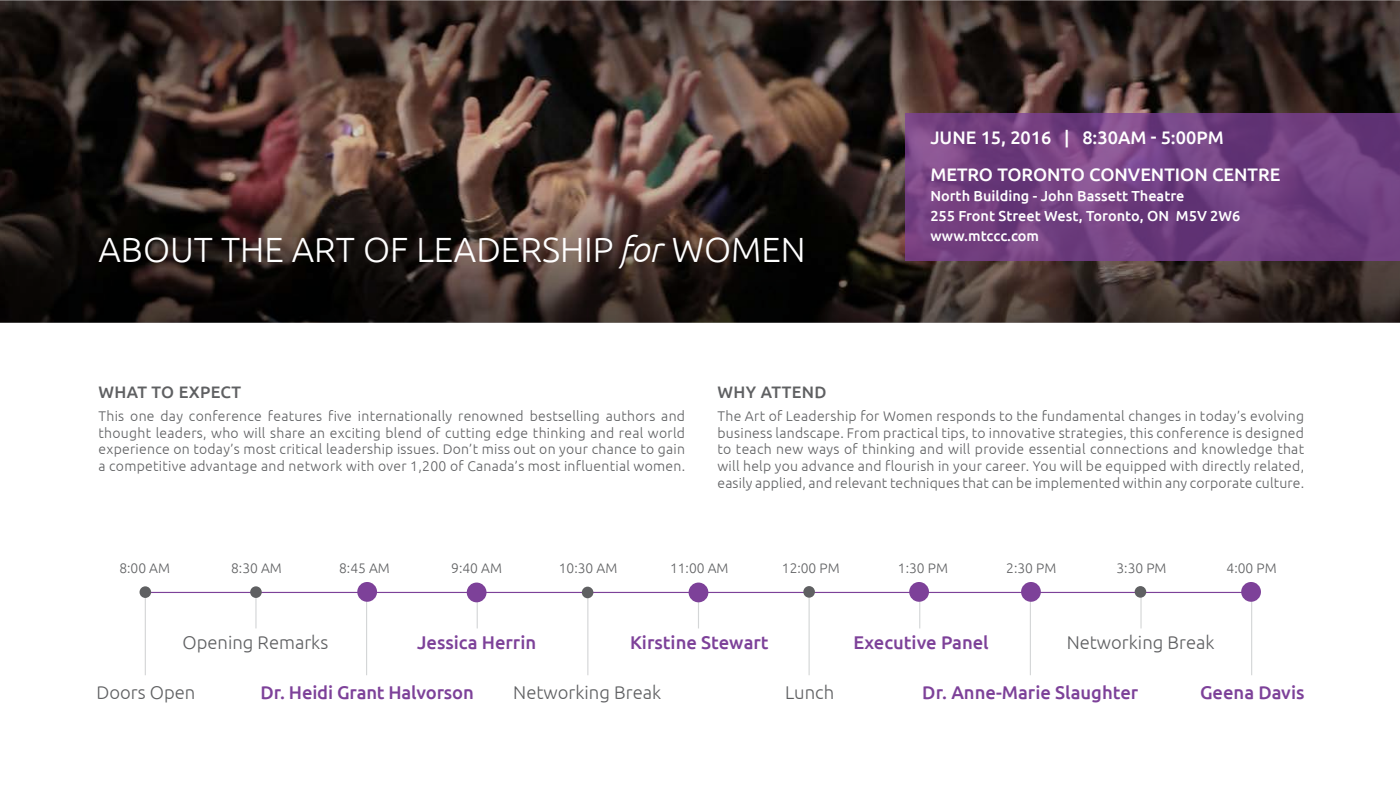
<style>
.page{position:relative;width:1400px;height:788px;background:#fff}
.page>*{position:absolute;margin:0;border:0;box-sizing:border-box;transform-origin:0 0}
.t1{font:300 35px "Ubuntu";color:#fff}
.t2{font:500 18.46px "Ubuntu";color:#7d4199}
.t3{font:300 18.46px "Ubuntu";color:#5f6062}
.t4{font:500 18.11px/36.8px "Ubuntu";color:#fff}
.t5{font:500 16.62px "Ubuntu";letter-spacing:.02em;color:#5f6062}
.t6{font:500 14.53px/19.9px "Ubuntu";color:#fff}
.t7{font:300 14px/16.8px "Ubuntu";letter-spacing:.015em;color:#5f6062;text-align:justify}
.t8{font:300 13.83px "Ubuntu";color:#5f6062}
.s1{font-style:italic}
</style>
<div class="page">
<svg style="left:0;top:0;width:1400px;height:322px;background:#362924"></svg>
<hr style="left:145px;top:593px;width:1px;height:82px;background:#d4d6d7">
<hr style="left:255px;top:593px;width:2px;height:35px;background:#d4d6d7">
<hr style="left:366px;top:593px;width:1px;height:82px;background:#d4d6d7">
<hr style="left:477px;top:593px;width:1px;height:35px;background:#d4d6d7">
<hr style="left:587px;top:593px;width:1px;height:82px;background:#d4d6d7">
<hr style="left:698px;top:593px;width:1px;height:35px;background:#d4d6d7">
<hr style="left:809px;top:593px;width:1px;height:82px;background:#d4d6d7">
<hr style="left:919px;top:593px;width:1px;height:35px;background:#d4d6d7">
<hr style="left:1030px;top:593px;width:1px;height:82px;background:#d4d6d7">
<hr style="left:1140px;top:593px;width:2px;height:35px;background:#d4d6d7">
<hr style="left:1251px;top:593px;width:1px;height:82px;background:#d4d6d7">
<hr style="left:146px;top:592px;width:1110px;height:1px;background:#7d4199">
<div style="left:250px;top:586px;width:12px;height:12px;background:#5f6062;border-radius:50%"></div>
<div style="left:357px;top:582px;width:20px;height:19px;background:#7d4199;border-radius:50%"></div>
<div style="left:582px;top:586px;width:11px;height:12px;background:#5f6062;border-radius:50%"></div>
<div style="left:803px;top:586px;width:12px;height:11px;background:#5f6062;border-radius:50%"></div>
<div style="left:1135px;top:586px;width:11px;height:11px;background:#5f6062;border-radius:50%"></div>
<div style="left:467px;top:582px;width:20px;height:20px;background:#7d4199;border-radius:50%"></div>
<div style="left:909px;top:582px;width:20px;height:19px;background:#7d4199;border-radius:50%"></div>
<div style="left:1021px;top:582px;width:20px;height:19px;background:#7d4199;border-radius:50%"></div>
<div style="left:1241px;top:582px;width:20px;height:19px;background:#7d4199;border-radius:50%"></div>
<div style="left:689px;top:582px;width:19px;height:20px;background:#7d4199;border-radius:50%"></div>
<div style="left:140px;top:586px;width:11px;height:12px;background:#5f6062;border-radius:50%"></div>
<svg style="left:906px;top:113px;width:494px;height:148px;background:#724081"></svg>
<h1 class="t1" style="left:99px;top:229px;width:709px">ABOUT THE ART OF LEADERSHIP <span class="s1">for</span> WOMEN</h1>
<p class="t5" style="left:99px;top:382px;width:144px">WHAT TO EXPECT</p>
<p class="t5" style="left:718px;top:382px;width:110px">WHY ATTEND</p>
<p class="t4" style="left:930px;top:119px;width:352px">JUNE 15, 2016 | 8:30AM - 5:00PM<br>METRO TORONTO CONVENTION CENTRE</p>
<p class="t6" style="left:930px;top:185px;width:312px">North Building - John Bassett Theatre<br>255 Front Street West, Toronto, ON M5V 2W6 www.mtccc.com</p>
<p class="t7" style="left:99px;top:407px;width:588px">This one day conference features five internationally renowned bestselling authors and thought leaders, who will share an exciting blend of cutting edge thinking and real world experience on today’s most critical leadership issues. Don’t miss out on your chance to gain a competitive advantage and network with over 1,200 of Canada’s most influential women.</p>
<p class="t7" style="left:718px;top:407px;width:588px">The Art of Leadership for Women responds to the fundamental changes in today’s evolving business landscape. From practical tips, to innovative strategies, this conference is designed to teach new ways of thinking and will provide essential connections and knowledge that will help you advance and flourish in your career. You will be equipped with directly related, easily applied, and relevant techniques that can be implemented within any corporate culture.</p>
<p class="t8" style="left:119px;top:559px;width:52px">8:00 AM</p>
<p class="t8" style="left:231px;top:559px;width:52px">8:30 AM</p>
<p class="t8" style="left:339px;top:559px;width:52px">8:45 AM</p>
<p class="t8" style="left:451px;top:559px;width:52px">9:40 AM</p>
<p class="t8" style="left:559px;top:559px;width:60px">10:30 AM</p>
<p class="t8" style="left:670px;top:559px;width:60px">11:00 AM</p>
<p class="t8" style="left:782px;top:559px;width:59px">12:00 PM</p>
<p class="t8" style="left:898px;top:559px;width:52px">1:30 PM</p>
<p class="t8" style="left:1006px;top:559px;width:52px">2:30 PM</p>
<p class="t8" style="left:1117px;top:559px;width:52px">3:30 PM</p>
<p class="t8" style="left:1227px;top:559px;width:52px">4:00 PM</p>
<h2 class="t3" style="left:182px;top:631px;width:147px">Opening Remarks</h2>
<h2 class="t2" style="left:630px;top:630px;width:140px">Kirstine Stewart</h2>
<h2 class="t3" style="left:513px;top:680px;width:149px">Networking Break</h2>
<h2 class="t2" style="left:417px;top:630px;width:121px">Jessica Herrin</h2>
<h2 class="t2" style="left:261px;top:680px;width:215px">Dr. Heidi Grant Halvorson</h2>
<h2 class="t3" style="left:785px;top:680px;width:51px">Lunch</h2>
<h2 class="t3" style="left:96px;top:680px;width:100px">Doors Open</h2>
<h2 class="t2" style="left:854px;top:630px;width:137px">Executive Panel</h2>
<h2 class="t2" style="left:922px;top:680px;width:218px">Dr. Anne-Marie Slaughter</h2>
<h2 class="t3" style="left:1067px;top:631px;width:149px">Networking Break</h2>
<h2 class="t2" style="left:1200px;top:680px;width:106px">Geena Davis</h2>
</div>
